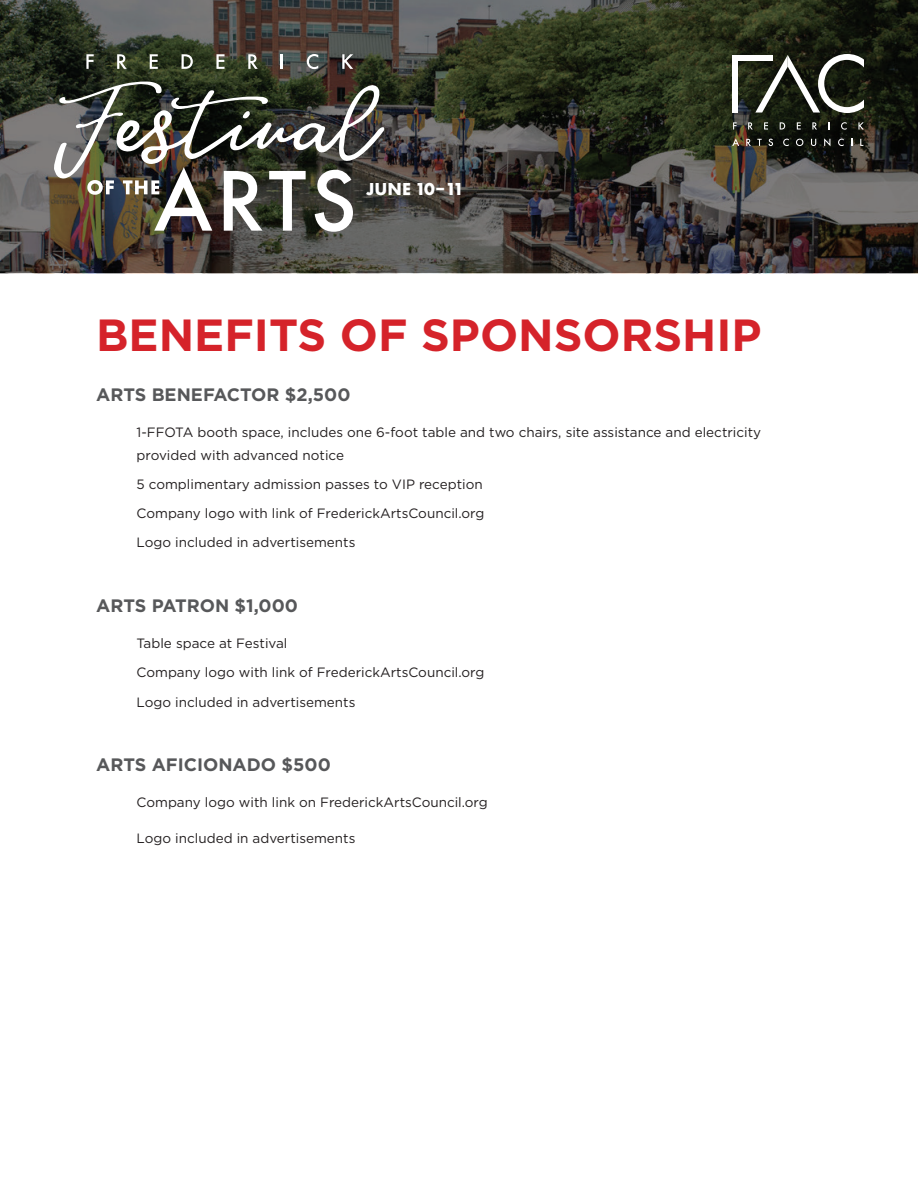
<style>
.page{position:relative;width:918px;height:1188px;background:#fff}
.page>*{position:absolute;margin:0;border:0;box-sizing:border-box;transform-origin:0 0}
.t1{font:700 45px "Gotham";color:#d5232a}
.t2{font:700 18px "Gotham";color:#57585a}
.t3{font:700 18px "Futura PT";color:#fff}
.t4{font:13.5px/29.2px "Gotham";color:#231f20}
</style>
<div class="page">
<img style="left:0;top:0;width:918px;height:273px">
<svg style="left:733px;top:122px;width:4px;height:8px"></svg>
<svg style="left:748px;top:122px;width:5px;height:8px"></svg>
<svg style="left:764px;top:122px;width:4px;height:8px"></svg>
<svg style="left:780px;top:122px;width:5px;height:8px"></svg>
<svg style="left:797px;top:122px;width:4px;height:8px"></svg>
<svg style="left:812px;top:122px;width:5px;height:8px"></svg>
<svg style="left:841px;top:122px;width:6px;height:8px"></svg>
<svg style="left:858px;top:122px;width:6px;height:8px"></svg>
<svg style="left:732px;top:138px;width:7px;height:8px"></svg>
<svg style="left:746px;top:139px;width:5px;height:7px"></svg>
<svg style="left:757px;top:139px;width:5px;height:7px"></svg>
<svg style="left:768px;top:139px;width:5px;height:7px"></svg>
<svg style="left:783px;top:139px;width:6px;height:7px"></svg>
<svg style="left:796px;top:139px;width:7px;height:7px"></svg>
<svg style="left:811px;top:139px;width:5px;height:7px"></svg>
<svg style="left:824px;top:138px;width:6px;height:8px"></svg>
<svg style="left:838px;top:139px;width:6px;height:7px"></svg>
<svg style="left:860px;top:139px;width:3px;height:7px"></svg>
<svg style="left:755px;top:54px;width:109px;height:59px"></svg>
<div style="left:733px;top:56px;width:5px;height:57px;background:#fff"></div>
<div style="left:733px;top:56px;width:40px;height:5px;background:#fff"></div>
<img style="left:54px;top:81px;width:330px;height:151px">
<svg style="left:86px;top:54px;width:8px;height:15px"></svg>
<svg style="left:117px;top:54px;width:10px;height:15px"></svg>
<svg style="left:150px;top:54px;width:8px;height:15px"></svg>
<svg style="left:182px;top:54px;width:11px;height:15px"></svg>
<svg style="left:216px;top:54px;width:9px;height:15px"></svg>
<svg style="left:248px;top:54px;width:10px;height:15px"></svg>
<svg style="left:281px;top:54px;width:2px;height:15px"></svg>
<svg style="left:307px;top:54px;width:11px;height:15px"></svg>
<svg style="left:342px;top:54px;width:11px;height:15px"></svg>
<h2 class="t3" style="left:366px;top:177px;width:99px">JUNE 10–11</h2>
<h1 class="t1" style="left:96px;top:305px;width:667px">BENEFITS OF SPONSORSHIP</h1>
<h2 class="t2" style="left:96px;top:383px;width:256px">ARTS BENEFACTOR $2,500</h2>
<p class="t4" style="left:137px;top:421px;width:626px;line-height:22.5px">1-FFOTA booth space, includes one 6-foot table and two chairs, site assistance and electricity provided with advanced notice</p>
<p class="t4" style="left:137px;top:469px;width:349px">5 complimentary admission passes to VIP reception<br>Company logo with link of FrederickArtsCouncil.org<br>Logo included in advertisements</p>
<h2 class="t2" style="left:96px;top:594px;width:203px">ARTS PATRON $1,000</h2>
<p class="t4" style="left:137px;top:628px;width:349px">Table space at Festival<br>Company logo with link of FrederickArtsCouncil.org<br>Logo included in advertisements</p>
<h2 class="t2" style="left:96px;top:753px;width:236px">ARTS AFICIONADO $500</h2>
<p class="t4" style="left:137px;top:788px;width:353px">Company logo with link on FrederickArtsCouncil.org</p>
<p class="t4" style="left:137px;top:824px;width:220px">Logo included in advertisements</p>
</div>
